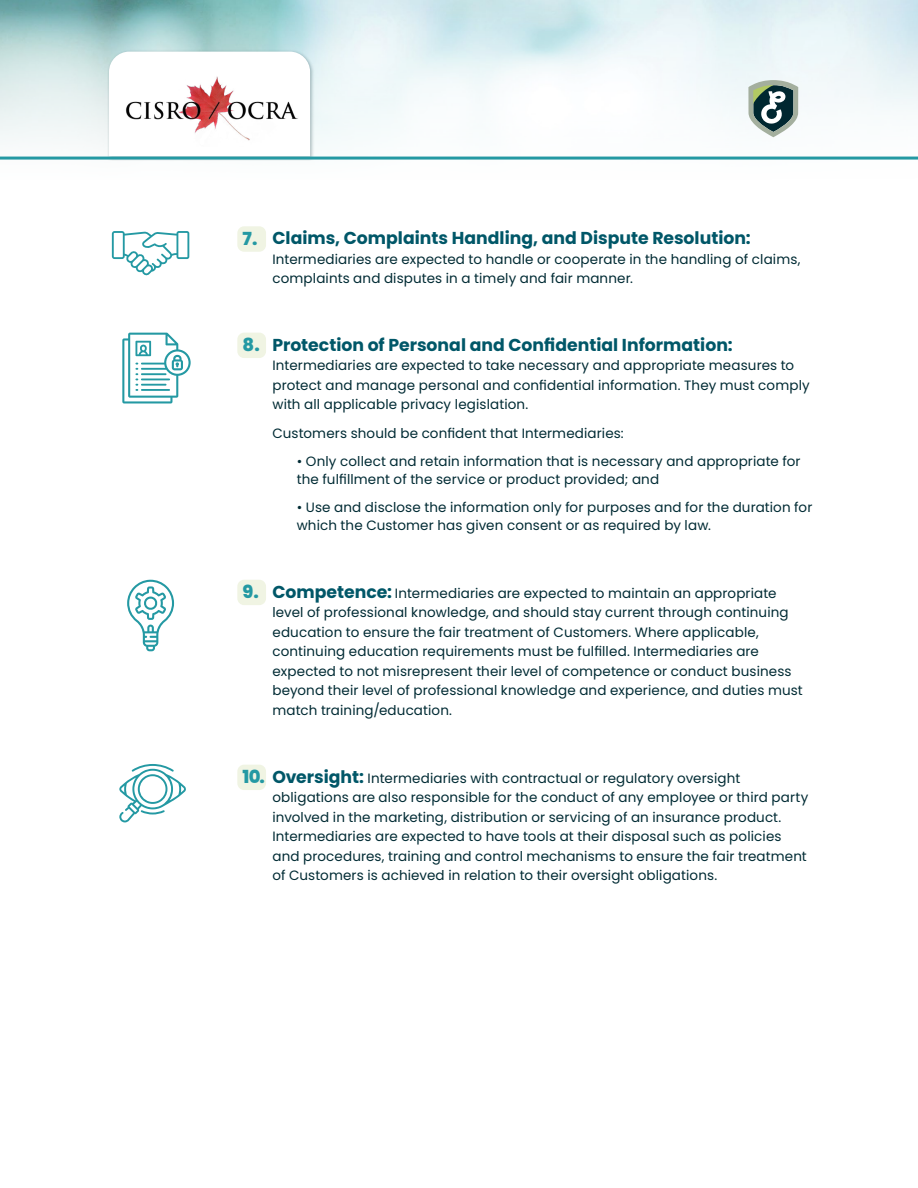
<style>
.page{position:relative;width:918px;height:1188px;background:#fff}
.page>*{position:absolute;margin:0;border:0;box-sizing:border-box;transform-origin:0 0}
.t1{font:800 18px "Poppins";color:#2499a3}
.t2{font:700 17.25px "Poppins";color:#005768}
.t3{font:13.5px/19.5px "Poppins";letter-spacing:.01em;color:#002b34}
.s1{font-weight:700;font-size:17.25px;color:#005768}
</style>
<div class="page">
<img style="left:0;top:0;width:918px;height:4px">
<svg style="left:0;top:4px;width:918px;height:153px"></svg>
<div style="left:237px;top:226px;width:29px;height:26px;background:#f0f4e3;border-radius:7px"></div>
<div style="left:237px;top:333px;width:29px;height:25px;background:#f0f4e3;border-radius:7px"></div>
<div style="left:237px;top:580px;width:29px;height:25px;background:#f0f4e3;border-radius:7px"></div>
<div style="left:237px;top:765px;width:29px;height:25px;background:#f0f4e3;border-radius:7px"></div>
<div style="left:107px;top:49px;width:208px;height:112px;background:#002730;opacity:.34"></div>
<svg style="left:109px;top:52px;width:201px;height:105px"></svg>
<hr style="left:0;top:157px;width:918px;height:3px;background:#2499a3">
<img style="left:114px;top:71px;width:191px;height:75px">
<svg style="left:748px;top:80px;width:50px;height:57px"></svg>
<svg style="left:122px;top:333px;width:69px;height:71px"></svg>
<svg style="left:127px;top:580px;width:47px;height:71px"></svg>
<svg style="left:112px;top:231px;width:77px;height:45px"></svg>
<svg style="left:119px;top:764px;width:67px;height:58px"></svg>
<h1 class="t1" style="left:243px;top:231px;width:16px">7.</h1>
<p class="t2" style="left:272px;top:228px;width:480px">Claims, Complaints Handling, and Dispute Resolution:</p>
<p class="t3" style="left:272px;top:250px;width:529px">Intermediaries are expected to handle or cooperate in the handling of claims, complaints and disputes in a timely and fair manner.</p>
<h1 class="t1" style="left:243px;top:336px;width:19px">8.</h1>
<p class="t2" style="left:272px;top:335px;width:462px">Protection of Personal and Confidential Information:</p>
<p class="t3" style="left:272px;top:356px;width:539px">Intermediaries are expected to take necessary and appropriate measures to protect and manage personal and confidential information. They must comply with all applicable privacy legislation.</p>
<p class="t3" style="left:272px;top:424px;width:353px">Customers should be confident that Intermediaries:</p>
<p class="t3" style="left:297px;top:452px;width:505px;line-height:18px">• Only collect and retain information that is necessary and appropriate for the fulfillment of the service or product provided; and</p>
<p class="t3" style="left:297px;top:498px;width:517px;line-height:18px">• Use and disclose the information only for purposes and for the duration for which the Customer has given consent or as required by law.</p>
<h1 class="t1" style="left:243px;top:583px;width:18px">9.</h1>
<p class="t3" style="left:272px;top:585px;width:532px"><span class="s1">Competence:</span> Intermediaries are expected to maintain an appropriate level of professional knowledge, and should stay current through continuing education to ensure the fair treatment of Customers. Where applicable, continuing education requirements must be fulfilled. Intermediaries are expected to not misrepresent their level of competence or conduct business beyond their level of professional knowledge and experience, and duties must match training/education.</p>
<h1 class="t1" style="left:243px;top:768px;width:24px">10.</h1>
<p class="t3" style="left:272px;top:768px;width:537px"><span class="s1">Oversight:</span> Intermediaries with contractual or regulatory oversight obligations are also responsible for the conduct of any employee or third party involved in the marketing, distribution or servicing of an insurance product.<br>Intermediaries are expected to have tools at their disposal such as policies and procedures, training and control mechanisms to ensure the fair treatment of Customers is achieved in relation to their oversight obligations.</p>
</div>
